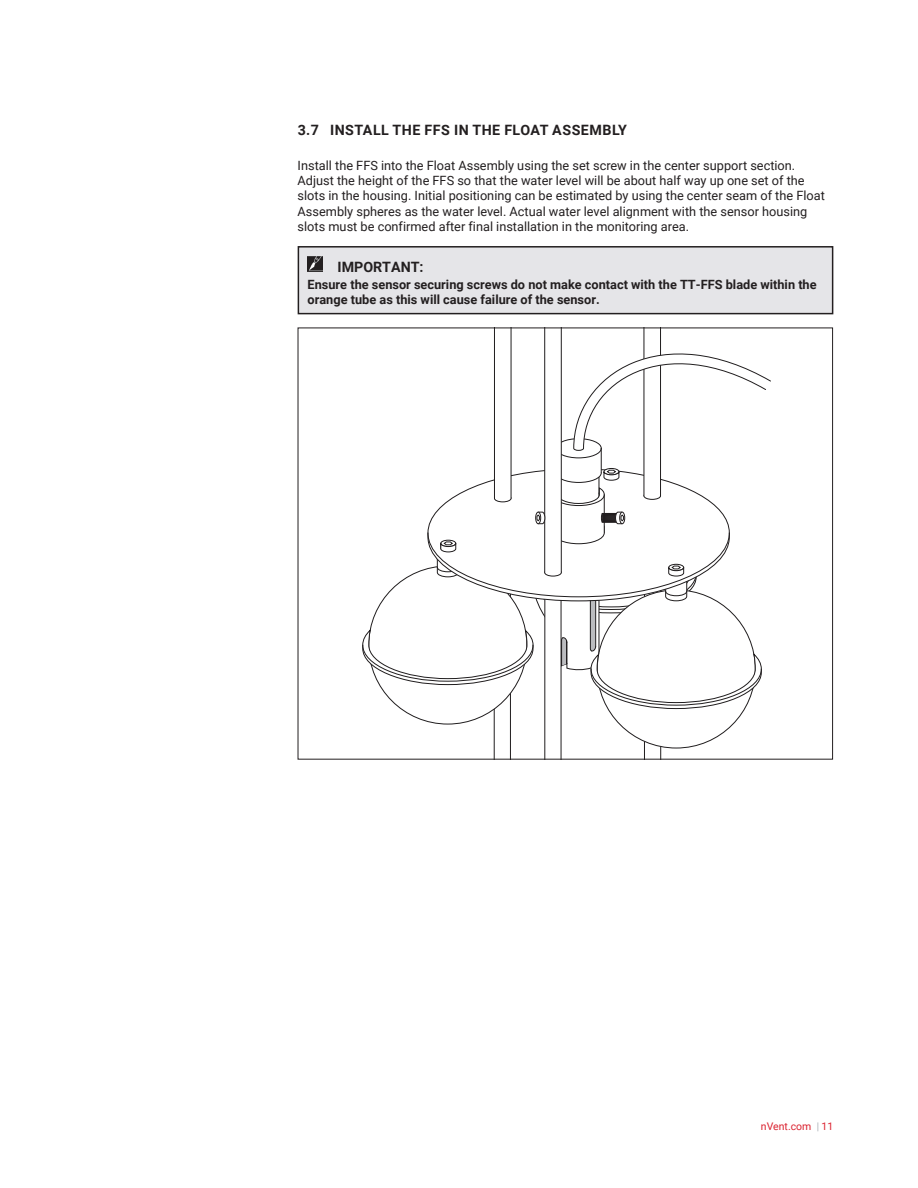
<style>
.page{position:relative;width:918px;height:1188px;background:#fff}
.page>*{position:absolute;margin:0;border:0;box-sizing:border-box;transform-origin:0 0}
.Header_1{font:700 14.25px "Roboto";letter-spacing:.035em;color:#231f20}
.TOC2{font:700 14.25px "Roboto";color:#231f20}
.Body_text{font:12.75px/15.3px "Roboto";color:#231f20}
.TOC2-2{font:700 12.75px/15.3px "Roboto";color:#231f20}
.t1{font:10.5px "Roboto";color:#db2230}
.s1{font-weight:300;color:#8f959e}
</style>
<div class="page">
<div style="left:298px;top:247px;width:535px;height:67px;background:#e5e5e8"></div>
<img style="left:308px;top:256px;width:15px;height:16px">
<div style="left:298px;top:246px;width:535px;height:68px;border:2px solid #231f20"></div>
<svg style="left:362px;top:330px;width:409px;height:428px"></svg>
<p class="Header_1" style="left:298px;top:120px;width:331px">3.7 INSTALL THE FFS IN THE FLOAT ASSEMBLY</p>
<p class="Body_text" style="left:298px;top:157px;width:529px">Install the FFS into the Float Assembly using the set screw in the center support section.<br>Adjust the height of the FFS so that the water level will be about half way up one set of the slots in the housing. Initial positioning can be estimated by using the center seam of the Float Assembly spheres as the water level. Actual water level alignment with the sensor housing slots must be confirmed after final installation in the monitoring area.</p>
<p class="TOC2" style="left:338px;top:257px;width:88px">IMPORTANT:</p>
<p class="TOC2-2" style="left:308px;top:276px;width:511px">Ensure the sensor securing screws do not make contact with the TT-FFS blade within the orange tube as this will cause failure of the sensor.</p>
<p class="t1" style="left:761px;top:1119px;width:74px">nVent.com <span class="s1">|</span> 11</p>
</div>
